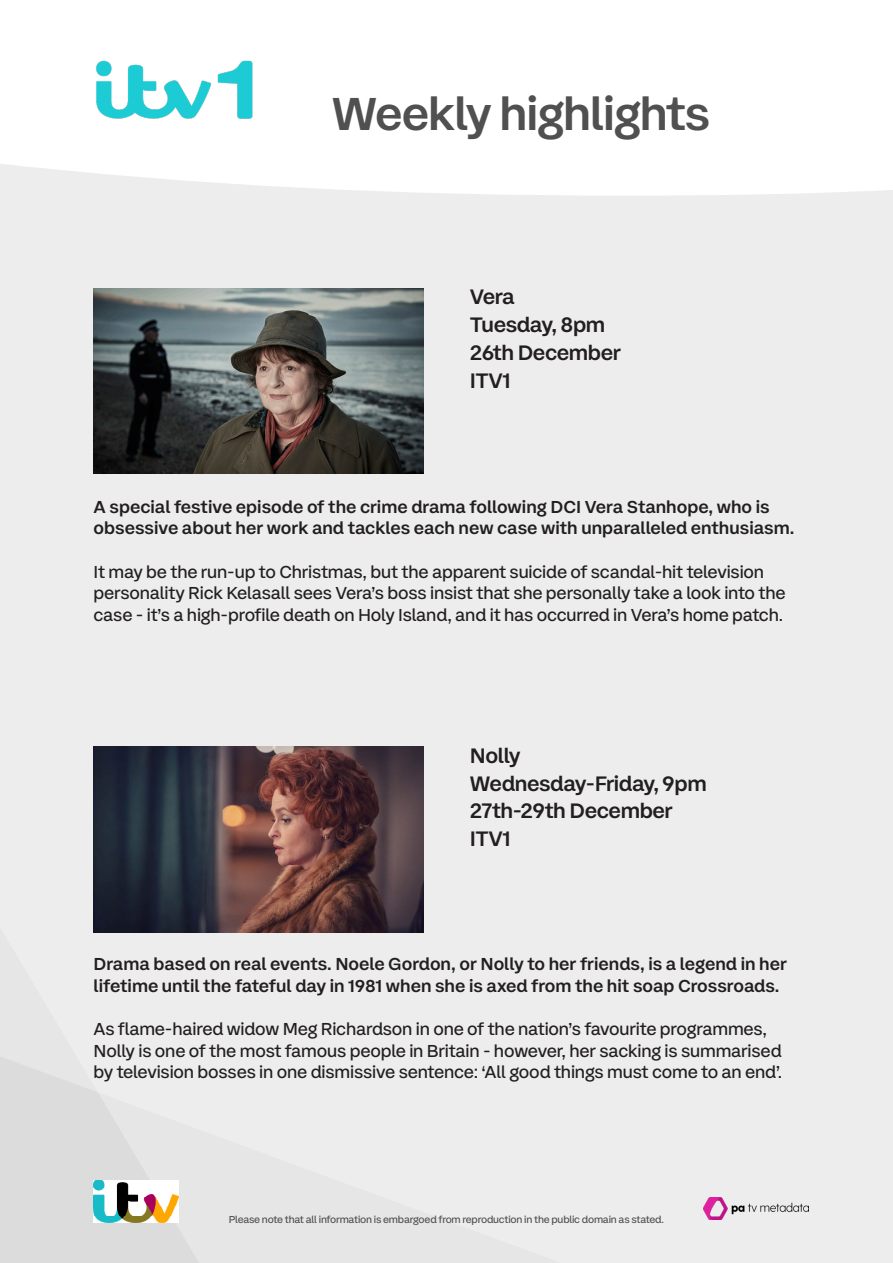
<style>
.page{position:relative;width:893px;height:1263px;background:#ededed}
.page>*{position:absolute;margin:0;border:0;box-sizing:border-box;transform-origin:0 0}
.t1{font:500 48px "ITV Display Sans";letter-spacing:-.02em;color:#505050}
.Programme_Heading{font:500 21.75px "ITV Display Sans";letter-spacing:-.02em;color:#231f20}
.Intro_Text{font:18px/21.6px "ITV Display Sans";letter-spacing:-.01em;color:#231f20}
.Intro_Text-2{font:500 18px/21.6px "ITV Display Sans";color:#231f20}
.t2{font:10.5px "ITV Display Sans";letter-spacing:-.02em;color:#505050}
</style>
<div class="page">
<svg style="left:0;top:1056px;width:199px;height:207px"></svg>
<img style="left:94px;top:1180px;width:85px;height:42px">
<div style="left:0;top:0;width:893px;height:196px;background:#fff"></div>
<img style="left:94px;top:57px;width:162px;height:65px">
<img style="left:94px;top:288px;width:329px;height:185px">
<img style="left:94px;top:747px;width:329px;height:185px">
<img style="left:704px;top:1197px;width:104px;height:22px">
<h1 class="t1" style="left:332px;top:83px;width:380px">Weekly highlights</h1>
<p class="Programme_Heading" style="left:470px;top:283px;width:46px">Vera</p>
<p class="Programme_Heading" style="left:470px;top:311px;width:137px">Tuesday, 8pm</p>
<p class="Programme_Heading" style="left:470px;top:339px;width:153px">26th December</p>
<p class="Programme_Heading" style="left:470px;top:366px;width:42px">ITV1</p>
<p class="Intro_Text-2" style="left:94px;top:496px;width:702px">A special festive episode of the crime drama following DCI Vera Stanhope, who is obsessive about her work and tackles each new case with unparalleled enthusiasm.</p>
<p class="Intro_Text" style="left:94px;top:561px;width:693px">It may be the run-up to Christmas, but the apparent suicide of scandal-hit television personality Rick Kelasall sees Vera’s boss insist that she personally take a look into the case - it’s a high-profile death on Holy Island, and it has occurred in Vera’s home patch.</p>
<p class="Programme_Heading" style="left:470px;top:742px;width:52px">Nolly</p>
<p class="Programme_Heading" style="left:470px;top:769px;width:238px">Wednesday-Friday, 9pm</p>
<p class="Programme_Heading" style="left:470px;top:797px;width:204px">27th-29th December</p>
<p class="Programme_Heading" style="left:470px;top:825px;width:42px">ITV1</p>
<p class="Intro_Text-2" style="left:94px;top:953px;width:695px">Drama based on real events. Noele Gordon, or Nolly to her friends, is a legend in her lifetime until the fateful day in 1981 when she is axed from the hit soap Crossroads.</p>
<p class="Intro_Text" style="left:94px;top:1018px;width:690px">As flame-haired widow Meg Richardson in one of the nation’s favourite programmes,<br>Nolly is one of the most famous people in Britain - however, her sacking is summarised by television bosses in one dismissive sentence: ‘All good things must come to an end’.</p>
<p class="t2" style="left:229px;top:1212px;width:437px">Please note that all information is embargoed from reproduction in the public domain as stated.</p>
</div>
